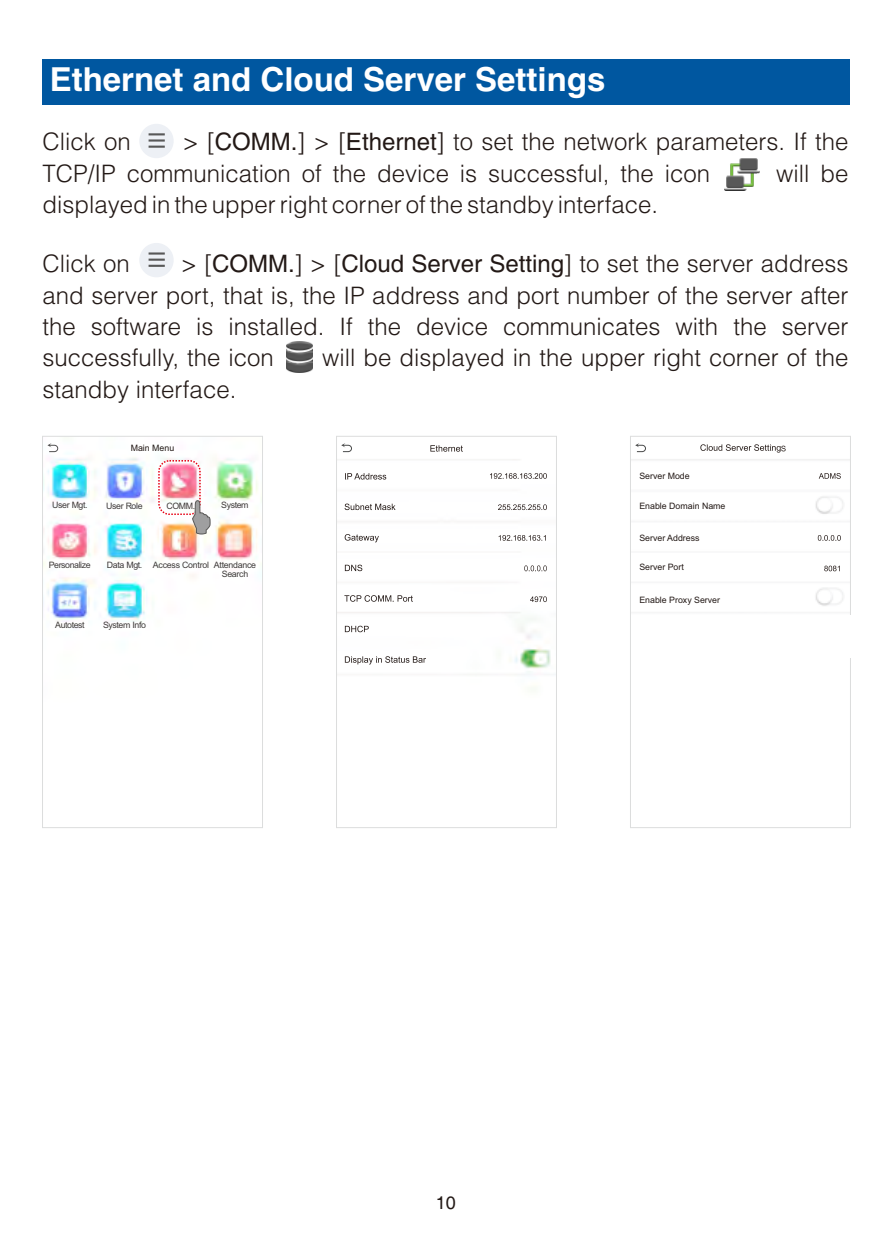
<style>
.page{position:relative;width:893px;height:1234px;background:#fff}
.page>*{position:absolute;margin:0;border:0;box-sizing:border-box;transform-origin:0 0}
.t1{font:700 33px "Helvetica";color:#fff}
.t2{font:300 24px/31.5px "Helvetica";color:#231916}
.t3{font:18px "Helvetica";color:#231916}
.t4{font:8.7px/8.7px "Arial";letter-spacing:-.045em;color:#3e3a39;text-align:center}
.t5{font:8.7px "Arial";color:#231916}
.s1{font-weight:400}
</style>
<div class="page">
<div style="left:43px;top:59px;width:807px;height:45px;background:#0057a0"></div>
<div style="left:139px;top:124px;width:35px;height:34px;background:#edf0f5;border:2px solid #edf0f5;border-radius:50%"></div>
<svg style="left:149px;top:133px;width:16px;height:8px"></svg>
<hr style="left:149px;top:145px;width:16px;height:3px;background:#585858">
<img style="left:724px;top:158px;width:35px;height:32px">
<div style="left:139px;top:243px;width:35px;height:34px;background:#edf0f5;border:2px solid #edf0f5;border-radius:50%"></div>
<svg style="left:149px;top:252px;width:16px;height:2px"></svg>
<hr style="left:149px;top:258px;width:16px;height:3px;background:#585858">
<svg style="left:149px;top:265px;width:16px;height:2px"></svg>
<img style="left:287px;top:341px;width:25px;height:31px">
<img style="left:338px;top:451px;width:213px;height:224px">
<div style="left:336px;top:436px;width:221px;height:391px;border:1px solid #dcdddd"></div>
<svg style="left:341px;top:443px;width:11px;height:9px"></svg>
<svg style="left:490px;top:473px;width:57px;height:5px"></svg>
<svg style="left:524px;top:565px;width:23px;height:6px"></svg>
<svg style="left:530px;top:596px;width:17px;height:6px"></svg>
<svg style="left:498px;top:504px;width:49px;height:6px"></svg>
<svg style="left:499px;top:535px;width:47px;height:5px"></svg>
<svg style="left:344px;top:473px;width:82px;height:191px"></svg>
<svg style="left:430px;top:445px;width:33px;height:6px"></svg>
<img style="left:632px;top:452px;width:217px;height:154px">
<div style="left:630px;top:436px;width:221px;height:391px;border:1px solid #dcdddd"></div>
<svg style="left:635px;top:443px;width:11px;height:9px"></svg>
<svg style="left:819px;top:473px;width:22px;height:5px"></svg>
<svg style="left:824px;top:565px;width:16px;height:6px"></svg>
<svg style="left:818px;top:535px;width:23px;height:5px"></svg>
<img style="left:44px;top:447px;width:214px;height:181px">
<div style="left:42px;top:436px;width:221px;height:391px;border:1px solid #dcdddd"></div>
<svg style="left:47px;top:443px;width:11px;height:9px"></svg>
<div style="left:158px;top:460px;width:43px;height:55px;border:2px dashed #e60013;border-radius:11px"></div>
<div style="left:631px;top:615px;width:219px;height:42px;background:#fff"></div>
<svg style="left:700px;top:444px;width:86px;height:8px"></svg>
<svg style="left:193px;top:500px;width:17px;height:34px"></svg>
<h1 class="t1" style="left:50px;top:66px;width:557px">Ethernet and Cloud Server Settings</h1>
<p class="t2" style="left:43px;top:128px;width:90px">Click on</p>
<p class="t2" style="left:43px;top:128px;width:807px;text-indent:140px">&gt; [<span class="s1">COMM.</span>] &gt; [<span class="s1">Ethernet</span>] to set the network parameters. If the<br>TCP/IP communication of the device is successful, the icon</p>
<p class="t2" style="left:776px;top:160px;width:74px">will be</p>
<p class="t2" style="left:43px;top:191px;width:617px">displayed in the upper right corner of the standby interface.</p>
<p class="t2" style="left:43px;top:250px;width:89px">Click on</p>
<p class="t2" style="left:43px;top:250px;width:807px;text-align:justify;text-indent:139px">&gt; [<span class="s1">COMM.</span>] &gt; [<span class="s1">Cloud Server Setting</span>] to set the server address and server port, that is, the IP address and port number of the server after the software is installed. If the device communicates with the server successfully, the icon</p>
<p class="t2" style="left:322px;top:344px;width:528px">will be displayed in the upper right corner of the</p>
<p class="t2" style="left:42px;top:376px;width:195px">standby interface.</p>
<p class="t5" style="left:131px;top:444px;width:45px">Main Menu</p>
<p class="t4" style="left:52px;top:501px;width:37px">User Mgt.</p>
<p class="t4" style="left:106px;top:502px;width:38px">User Role</p>
<p class="t4" style="left:166px;top:502px;width:30px">COMM.</p>
<p class="t4" style="left:221px;top:501px;width:29px">System</p>
<p class="t4" style="left:153px;top:561px;width:58px">Access Control</p>
<p class="t4" style="left:49px;top:561px;width:43px">Personalize</p>
<p class="t4" style="left:107px;top:561px;width:37px">Data Mgt.</p>
<p class="t4" style="left:214px;top:561px;width:44px">Attendance<br>Search</p>
<p class="t4" style="left:55px;top:620px;width:31px">Autotest</p>
<p class="t4" style="left:103px;top:621px;width:44px">System Info</p>
<p class="t5" style="left:639px;top:472px;width:52px">Server Mode</p>
<p class="t5" style="left:639px;top:502px;width:88px">Enable Domain Name</p>
<p class="t5" style="left:639px;top:534px;width:62px">Server Address</p>
<p class="t5" style="left:639px;top:563px;width:46px">Server Port</p>
<p class="t5" style="left:639px;top:596px;width:82px">Enable Proxy Server</p>
<p class="t3" style="left:436px;top:1195px;width:22px">10</p>
</div>
